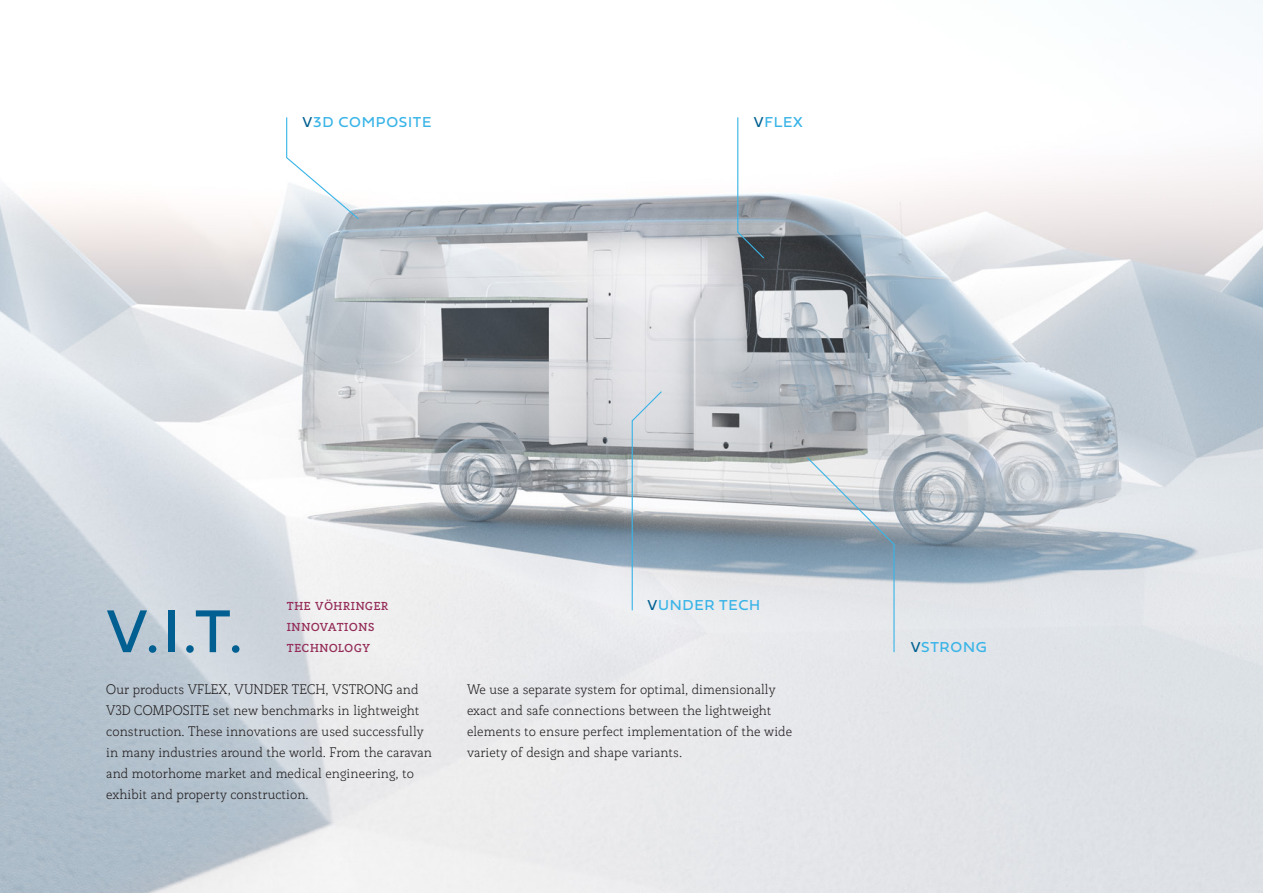
<style>
.page{position:relative;width:1263px;height:893px;background:#fff}
.page>*{position:absolute;margin:0;border:0;box-sizing:border-box;transform-origin:0 0}
.t1{font:63px "Fieldwork Hum";color:#016091}
.t2{font:15px "Fieldwork Hum";letter-spacing:.05em;color:#39b4e7}
.t3{font:300 13.5px/21px "Rogliano";color:#231f20}
.t4{font:700 11.25px "Rogliano";letter-spacing:.06em;color:#942c57}
.s1{color:#016091}
</style>
<div class="page">
<img style="left:0;top:0;width:1263px;height:893px">
<svg style="left:286px;top:116px;width:74px;height:104px"></svg>
<svg style="left:737px;top:116px;width:28px;height:144px"></svg>
<svg style="left:806px;top:456px;width:89px;height:197px"></svg>
<svg style="left:631px;top:390px;width:32px;height:221px"></svg>
<p class="t2" style="left:303px;top:110px;width:130px"><span class="s1">V</span>3D COMPOSITE</p>
<p class="t2" style="left:754px;top:110px;width:51px"><span class="s1">V</span>FLEX</p>
<p class="t4" style="left:287px;top:599px;width:103px">THE VÖHRINGER</p>
<p class="t2" style="left:647px;top:593px;width:114px"><span class="s1">V</span>UNDER TECH</p>
<p class="t4" style="left:287px;top:620px;width:89px">INNOVATIONS</p>
<p class="t4" style="left:287px;top:641px;width:85px">TECHNOLOGY</p>
<p class="t3" style="left:106px;top:679px;width:327px">Our products VFLEX, VUNDER TECH, VSTRONG and V3D COMPOSITE set new benchmarks in lightweight construction. These innovations are used successfully in many industries around the world. From the caravan and motorhome market and medical engineering, to exhibit and property construction.</p>
<p class="t3" style="left:467px;top:679px;width:327px">We use a separate system for optimal, dimensionally exact and safe connections between the lightweight elements to ensure perfect implementation of the wide variety of design and shape variants.</p>
<p class="t1" style="left:106px;top:582px;width:138px">V.I.T.</p>
<p class="t2" style="left:911px;top:635px;width:78px"><span class="s1">V</span>STRONG</p>
</div>
